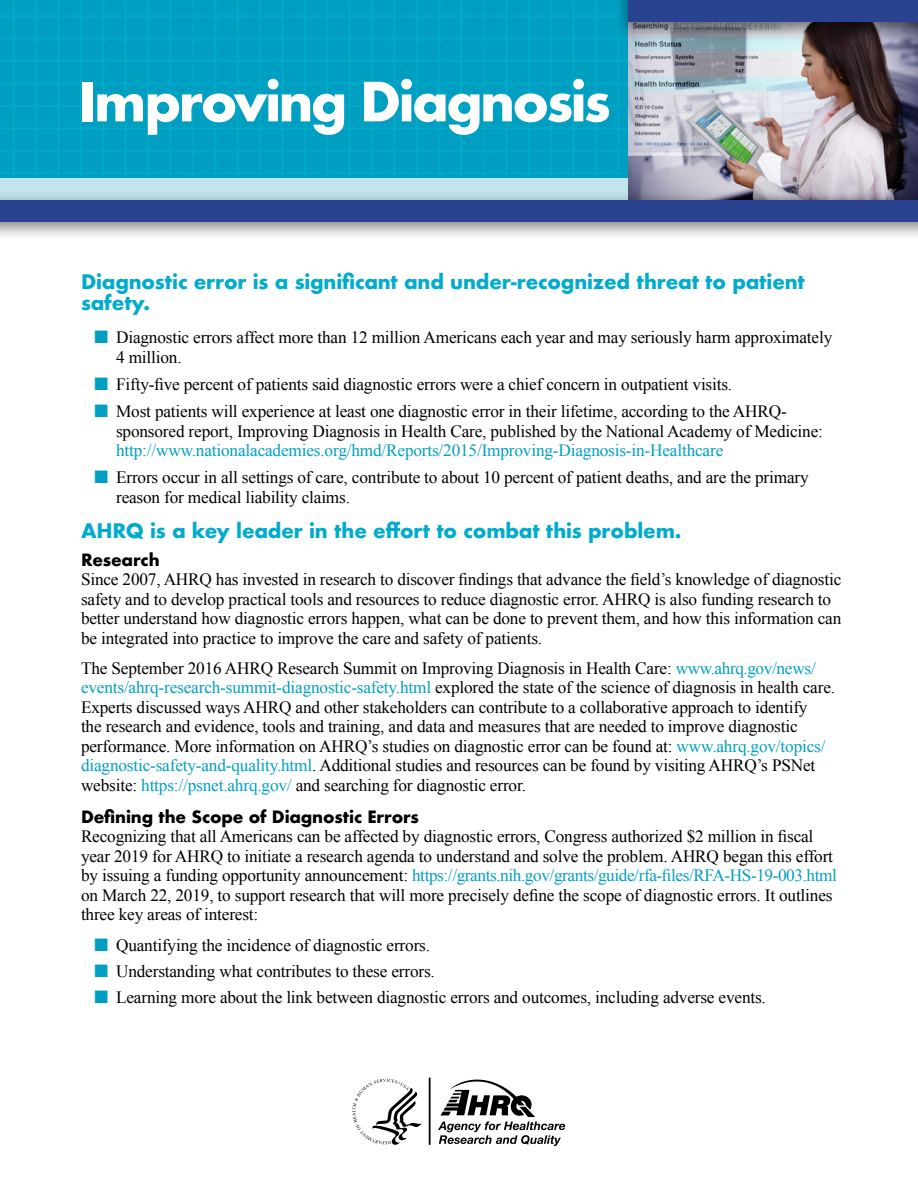
<style>
.page{position:relative;width:918px;height:1188px;background:#fff}
.page>*{position:absolute;margin:0;border:0;box-sizing:border-box;transform-origin:0 0}
.Head_Level_1{font:700 52.5px "Futura";letter-spacing:-.05em;color:#fff}
.Head_Level_1-2{font:700 19.5px/21px "Futura";letter-spacing:-.01em;color:#00accd}
.Text{font:17.25px/19.5px "Times New Roman";letter-spacing:-.01em;color:#000}
.t1{font:17.25px "Times New Roman";letter-spacing:-.01em;color:#009fc2}
.Secondary_Head{font:700 16.5px "Futura";letter-spacing:-.01em;color:#000}
.s1{color:#009fc2}
</style>
<div class="page">
<img style="left:0;top:0;width:629px;height:178px">
<svg style="left:438px;top:1079px;width:127px;height:67px"></svg>
<hr style="left:429px;top:1078px;width:2px;height:67px;background:#000">
<svg style="left:352px;top:1079px;width:70px;height:66px"></svg>
<div style="left:0;top:178px;width:918px;height:22px;background:#c3e4ed"></div>
<img style="left:629px;top:43px;width:289px;height:146px">
<div style="left:0;top:189px;width:918px;height:52px;background:#000;opacity:.5"></div>
<div style="left:0;top:200px;width:918px;height:22px;background:#294390"></div>
<div style="left:613px;top:0;width:305px;height:43px;background:#000;opacity:.5"></div>
<div style="left:629px;top:0;width:289px;height:22px;background:#294390"></div>
<p class="Head_Level_1" style="left:78px;top:64px;width:534px">Improving Diagnosis</p>
<p class="Head_Level_1-2" style="left:81px;top:272px;width:725px">Diagnostic error is a significant and under-recognized threat to patient safety.</p>
<p class="Text" style="left:116px;top:328px;width:718px;text-indent:-22px"><span class="s1">■</span> Diagnostic errors affect more than 12 million Americans each year and may seriously harm approximately<br>4 million.</p>
<p class="Text" style="left:94px;top:374px;width:639px"><span class="s1">■</span> Fifty-five percent of patients said diagnostic errors were a chief concern in outpatient visits.</p>
<p class="Text" style="left:116px;top:401px;width:708px;text-indent:-22px"><span class="s1">■</span> Most patients will experience at least one diagnostic error in their lifetime, according to the AHRQ&shy;sponsored report, Improving Diagnosis in Health Care, published by the National Academy of Medicine:</p>
<p class="t1" style="left:116px;top:439px;width:609px">http://www.nationalacademies.org/hmd/Reports/2015/Improving-Diagnosis-in-Healthcare</p>
<p class="Text" style="left:116px;top:467px;width:694px;text-indent:-22px"><span class="s1">■</span> Errors occur in all settings of care, contribute to about 10 percent of patient deaths, and are the primary reason for medical liability claims.</p>
<p class="Head_Level_1-2" style="left:81px;top:520px;width:602px">AHRQ is a key leader in the effort to combat this problem.</p>
<p class="Secondary_Head" style="left:81px;top:548px;width:80px">Research</p>
<p class="Text" style="left:81px;top:569px;width:762px">Since 2007, AHRQ has invested in research to discover findings that advance the field’s knowledge of diagnostic safety and to develop practical tools and resources to reduce diagnostic error. AHRQ is also funding research to better understand how diagnostic errors happen, what can be done to prevent them, and how this information can be integrated into practice to improve the care and safety of patients.</p>
<p class="Text" style="left:81px;top:658px;width:736px">The September 2016 AHRQ Research Summit on Improving Diagnosis in Health Care: <span class="s1">www.ahrq.gov/news/</span></p>
<p class="Text" style="left:81px;top:678px;width:756px"><span class="s1">events/ahrq-research-summit-diagnostic-safety.html</span> explored the state of the science of diagnosis in health care.</p>
<p class="Text" style="left:81px;top:697px;width:746px">Experts discussed ways AHRQ and other stakeholders can contribute to a collaborative approach to identify the research and evidence, tools and training, and data and measures that are needed to improve diagnostic performance. More information on AHRQ’s studies on diagnostic error can be found at: <span class="s1">www.ahrq.gov/topics/</span></p>
<p class="Text" style="left:81px;top:756px;width:736px"><span class="s1">diagnostic-safety-and-quality.html</span>. Additional studies and resources can be found by visiting AHRQ’s PSNet</p>
<p class="Text" style="left:81px;top:775px;width:447px">website: <span class="s1">https://psnet.ahrq.gov/</span> and searching for diagnostic error.</p>
<p class="Secondary_Head" style="left:81px;top:805px;width:339px">Defining the Scope of Diagnostic Errors</p>
<p class="Text" style="left:81px;top:826px;width:758px">Recognizing that all Americans can be affected by diagnostic errors, Congress authorized $2 million in fiscal year 2019 for AHRQ to initiate a research agenda to understand and solve the problem. AHRQ began this effort by issuing a funding opportunity announcement: <span class="s1">https://grants.nih.gov/grants/guide/rfa-files/RFA-HS-19-003.html</span></p>
<p class="Text" style="left:81px;top:885px;width:753px">on March 22, 2019, to support research that will more precisely define the scope of diagnostic errors. It outlines three key areas of interest:</p>
<p class="Text" style="left:94px;top:935px;width:337px"><span class="s1">■</span> Quantifying the incidence of diagnostic errors.</p>
<p class="Text" style="left:94px;top:961px;width:342px"><span class="s1">■</span> Understanding what contributes to these errors.</p>
<p class="Text" style="left:94px;top:987px;width:673px"><span class="s1">■</span> Learning more about the link between diagnostic errors and outcomes, including adverse events.</p>
</div>
